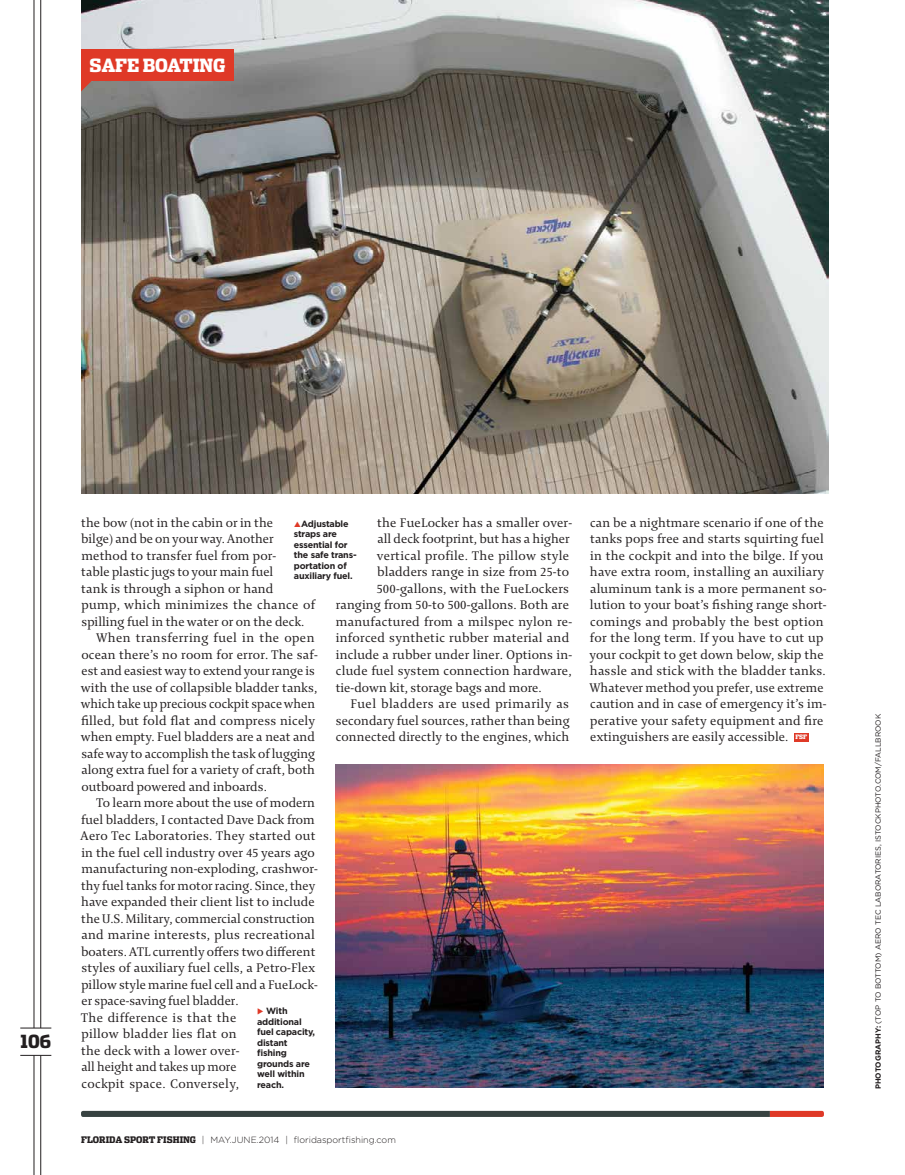
<style>
.page{position:relative;width:905px;height:1175px;background:#fff}
.page>*{position:absolute;margin:0;border:0;box-sizing:border-box;transform-origin:0 0}
.t1{font:900 18.15px "Dispatch Cond";letter-spacing:-.01em;color:#fff}
.t2{font:900 18px "Dispatch Cond";color:#231f20}
.t3{font:13.5px/16.5px "Enigma 2";letter-spacing:.005em;color:#231f20}
.t4{font:13.5px "Enigma 2";letter-spacing:.03em;color:#231f20}
.t5{font:13.5px "Enigma 2";letter-spacing:.025em;color:#231f20}
.t6{font:700 9px/10.5px "Gotham";letter-spacing:-.02em;color:#231f20}
.t7{font:300 9px "Gotham";color:#231f20}
.t8{font:7.5px "Gotham";color:#231f20}
.t9{font:900 6px "Dispatch Cond";color:#fff}
.s1{color:#df3927}
.s2{font-family:"Dispatch Cond";font-weight:900}
.s3{font-weight:700}
</style>
<div class="page">
<svg style="left:81px;top:1110px;width:743px;height:6px;background:#5e5d5b"></svg>
<hr style="left:20px;top:1055px;width:31px;height:1px;background:#231f20">
<hr style="left:20px;top:1027px;width:31px;height:1px;background:#231f20">
<hr style="left:40px;top:0;width:1px;height:1028px;background:#231f20">
<hr style="left:40px;top:1055px;width:1px;height:119px;background:#231f20">
<hr style="left:34px;top:0;width:1px;height:1028px;background:#231f20">
<hr style="left:34px;top:1055px;width:1px;height:119px;background:#231f20">
<img style="left:81px;top:0;width:747px;height:493px">
<div style="left:793px;top:733px;width:15px;height:8px;background:#df3927"></div>
<img style="left:335px;top:764px;width:489px;height:324px">
<svg style="left:81px;top:80px;width:19px;height:12px"></svg>
<div style="left:81px;top:49px;width:153px;height:31px;background:#df3927"></div>
<p class="t1" style="left:90px;top:53px;width:137px">SAFE BOATING</p>
<p class="t2" style="left:21px;top:1030px;width:32px">106</p>
<p class="t3" style="left:377px;top:513px;width:196px">the FueLocker has a smaller over-</p>
<p class="t3" style="left:377px;top:530px;width:194px">all deck footprint, but has a higher</p>
<p class="t3" style="left:377px;top:546px;width:194px">vertical profile. The pillow style</p>
<p class="t3" style="left:377px;top:563px;width:193px">bladders range in size from 25-to</p>
<p class="t3" style="left:377px;top:579px;width:194px">500-gallons, with the FueLockers</p>
<p class="t3" style="left:336px;top:596px;width:235px">ranging from 50-to 500-gallons. Both are</p>
<p class="t3" style="left:336px;top:612px;width:238px">manufactured from a milspec nylon re-</p>
<p class="t3" style="left:336px;top:629px;width:235px">inforced synthetic rubber material and</p>
<p class="t3" style="left:336px;top:645px;width:238px">include a rubber under liner. Options in-</p>
<p class="t3" style="left:336px;top:662px;width:237px">clude fuel system connection hardware,</p>
<p class="t3" style="left:335px;top:678px;width:208px">tie-down kit, storage bags and more.</p>
<p class="t4" style="left:350px;top:695px;width:220px">Fuel bladders are used primarily as</p>
<p class="t3" style="left:336px;top:711px;width:235px">secondary fuel sources, rather than being</p>
<p class="t3" style="left:336px;top:728px;width:235px">connected directly to the engines, which</p>
<p class="t3" style="left:81px;top:513px;width:193px">the bow (not in the cabin or in the</p>
<p class="t3" style="left:81px;top:530px;width:194px">bilge) and be on your way. Another</p>
<p class="t3" style="left:81px;top:546px;width:196px">method to transfer fuel from por-</p>
<p class="t3" style="left:81px;top:563px;width:193px">table plastic jugs to your main fuel</p>
<p class="t3" style="left:81px;top:579px;width:194px">tank is through a siphon or hand</p>
<p class="t3" style="left:81px;top:596px;width:235px">pump, which minimizes the chance of</p>
<p class="t3" style="left:81px;top:612px;width:224px">spilling fuel in the water or on the deck.</p>
<p class="t5" style="left:96px;top:629px;width:220px">When transferring fuel in the open</p>
<p class="t3" style="left:81px;top:645px;width:238px">ocean there’s no room for error. The saf-</p>
<p class="t3" style="left:82px;top:662px;width:235px">est and easiest way to extend your range is</p>
<p class="t3" style="left:81px;top:678px;width:238px">with the use of collapsible bladder tanks,</p>
<p class="t3" style="left:81px;top:695px;width:235px">which take up precious cockpit space when</p>
<p class="t3" style="left:81px;top:711px;width:236px">filled, but fold flat and compress nicely</p>
<p class="t3" style="left:81px;top:728px;width:235px">when empty. Fuel bladders are a neat and</p>
<p class="t3" style="left:81px;top:744px;width:235px">safe way to accomplish the task of lugging</p>
<p class="t3" style="left:81px;top:761px;width:235px">along extra fuel for a variety of craft, both</p>
<p class="t3" style="left:81px;top:777px;width:187px">outboard powered and inboards.</p>
<p class="t3" style="left:96px;top:794px;width:220px">To learn more about the use of modern</p>
<p class="t3" style="left:81px;top:810px;width:235px">fuel bladders, I contacted Dave Dack from</p>
<p class="t3" style="left:80px;top:827px;width:237px">Aero Tec Laboratories. They started out</p>
<p class="t3" style="left:81px;top:843px;width:235px">in the fuel cell industry over 45 years ago</p>
<p class="t3" style="left:81px;top:860px;width:238px">manufacturing non-exploding, crashwor-</p>
<p class="t3" style="left:81px;top:876px;width:235px">thy fuel tanks for motor racing. Since, they</p>
<p class="t3" style="left:81px;top:893px;width:235px">have expanded their client list to include</p>
<p class="t3" style="left:81px;top:909px;width:235px">the U.S. Military, commercial construction</p>
<p class="t3" style="left:81px;top:926px;width:235px">and marine interests, plus recreational</p>
<p class="t3" style="left:81px;top:942px;width:236px">boaters. ATL currently offers two different</p>
<p class="t3" style="left:81px;top:959px;width:235px">styles of auxiliary fuel cells, a Petro-Flex</p>
<p class="t3" style="left:81px;top:975px;width:238px">pillow style marine fuel cell and a FueLock-</p>
<p class="t3" style="left:82px;top:992px;width:159px">er space-saving fuel bladder.</p>
<p class="t3" style="left:81px;top:1008px;width:157px">The difference is that the</p>
<p class="t3" style="left:81px;top:1025px;width:157px">pillow bladder lies flat on</p>
<p class="t3" style="left:81px;top:1041px;width:160px">the deck with a lower over-</p>
<p class="t3" style="left:81px;top:1058px;width:157px">all height and takes up more</p>
<p class="t3" style="left:82px;top:1074px;width:159px">cockpit space. Conversely,</p>
<p class="t6" style="left:294px;top:518px;width:64px;text-indent:7px">Adjustable straps are essential for the safe trans&shy;portation of auxiliary fuel.</p>
<p class="t6" style="left:257px;top:1006px;width:60px"><span class="s1">◆</span> With additional fuel capacity, distant fishing grounds are well within reach.</p>
<p class="t3" style="left:589px;top:513px;width:239px">can be a nightmare scenario if one of the tanks pops free and starts squirting fuel in the cockpit and into the bilge. If you have extra room, installing an auxiliary aluminum tank is a more permanent so&shy;lution to your boat’s fishing range short&shy;comings and probably the best option for the long term. If you have to cut up your cockpit to get down below, skip the hassle and stick with the bladder tanks.<br>Whatever method you prefer, use extreme caution and in case of emergency it’s im&shy;perative your safety equipment and fire extinguishers are easily accessible.</p>
<p class="t9" style="left:795px;top:733px;width:13px">FSF</p>
<p class="t7" style="left:81px;top:1134px;width:316px"><span class="s2">FLORIDA SPORT FISHING</span> | MAY.JUNE.2014 | floridasportfishing.com</p>
<p class="t8" style="left:873px;top:1089px;width:377px;rotate:-90deg"><span class="s3">PHOTOGRAPHY:</span> (TOP TO BOTTOM) AERO TEC LABORATORIES, ISTOCKPHOTO.COM/FALLBROOK</p>
</div>
